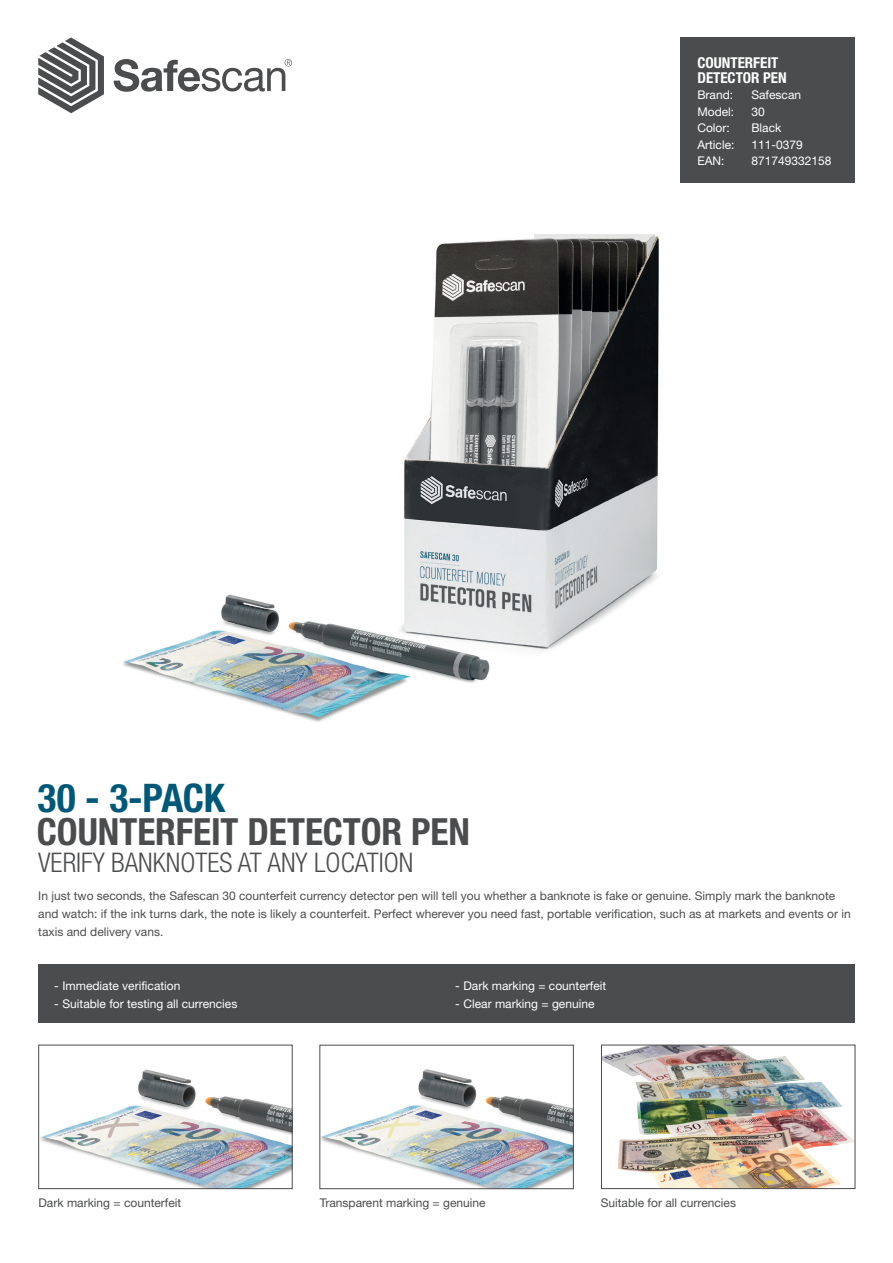
<style>
.page{position:relative;width:893px;height:1263px;background:#fff}
.page>*{position:absolute;margin:0;border:0;box-sizing:border-box;transform-origin:0 0}
.t1{font:700 condensed 39.45px "Helvetica Neue LT Std";letter-spacing:-.01em;color:#005879}
.t2{font:700 condensed 37.5px "Helvetica Neue LT Std";letter-spacing:-.005em;color:#4b4c4d}
.t3{font:300 condensed 27px "Helvetica Neue LT Std";color:#4b4c4d}
.t4{font:700 condensed 15px/15px "Helvetica Neue LT Std";color:#fff}
.t5{font:12px/18px "Helvetica Neue LT Std";color:#4b4c4d}
.t6{font:12px "Helvetica Neue LT Std";color:#fff}
</style>
<div class="page">
<div style="left:680px;top:37px;width:175px;height:146px;background:#4b4c4d"></div>
<svg style="left:38px;top:37px;width:66px;height:76px"></svg>
<svg style="left:114px;top:59px;width:178px;height:33px"></svg>
<div style="left:38px;top:964px;width:817px;height:59px;background:#4b4c4d"></div>
<img style="left:123px;top:234px;width:536px;height:488px">
<img style="left:41px;top:1069px;width:249px;height:118px">
<div style="left:39px;top:1045px;width:253px;height:144px;border:1px solid #4b4c4d"></div>
<img style="left:322px;top:1069px;width:249px;height:118px">
<div style="left:320px;top:1045px;width:253px;height:144px;border:1px solid #4b4c4d"></div>
<img style="left:603px;top:1047px;width:250px;height:140px">
<div style="left:601px;top:1045px;width:254px;height:144px;border:1px solid #4b4c4d"></div>
<p class="t4" style="left:697px;top:55px;width:91px">COUNTERFEIT<br>DETECTOR PEN</p>
<p class="t6" style="left:697px;top:88px;width:37px">Brand:</p>
<p class="t6" style="left:751px;top:88px;width:51px">Safescan</p>
<p class="t6" style="left:697px;top:104px;width:38px">Model:</p>
<p class="t6" style="left:751px;top:104px;width:15px">30</p>
<p class="t6" style="left:697px;top:121px;width:34px">Color:</p>
<p class="t6" style="left:751px;top:121px;width:31px">Black</p>
<p class="t6" style="left:697px;top:137px;width:39px">Article:</p>
<p class="t6" style="left:751px;top:137px;width:53px">111-0379</p>
<p class="t6" style="left:697px;top:154px;width:29px">EAN:</p>
<p class="t6" style="left:751px;top:154px;width:82px">871749332158</p>
<h1 class="t1" style="left:38px;top:774px;width:189px">30 - 3-PACK</h1>
<h3 class="t3" style="left:38px;top:847px;width:377px">VERIFY BANKNOTES AT ANY LOCATION</h3>
<h2 class="t2" style="left:37px;top:808px;width:434px">COUNTERFEIT DETECTOR PEN</h2>
<p class="t5" style="left:38px;top:887px;width:814px">In just two seconds, the Safescan 30 counterfeit currency detector pen will tell you whether a banknote is fake or genuine. Simply mark the banknote and watch: if the ink turns dark, the note is likely a counterfeit. Perfect wherever you need fast, portable verification, such as at markets and events or in taxis and delivery vans.</p>
<p class="t6" style="left:54px;top:979px;width:128px">- Immediate verification</p>
<p class="t6" style="left:54px;top:997px;width:185px">- Suitable for testing all currencies</p>
<p class="t6" style="left:455px;top:979px;width:153px">- Dark marking = counterfeit</p>
<p class="t6" style="left:455px;top:997px;width:141px">- Clear marking = genuine</p>
<p class="t5" style="left:39px;top:1194px;width:144px">Dark marking = counterfeit</p>
<p class="t5" style="left:320px;top:1194px;width:167px">Transparent marking = genuine</p>
<p class="t5" style="left:601px;top:1194px;width:137px">Suitable for all currencies</p>
</div>
